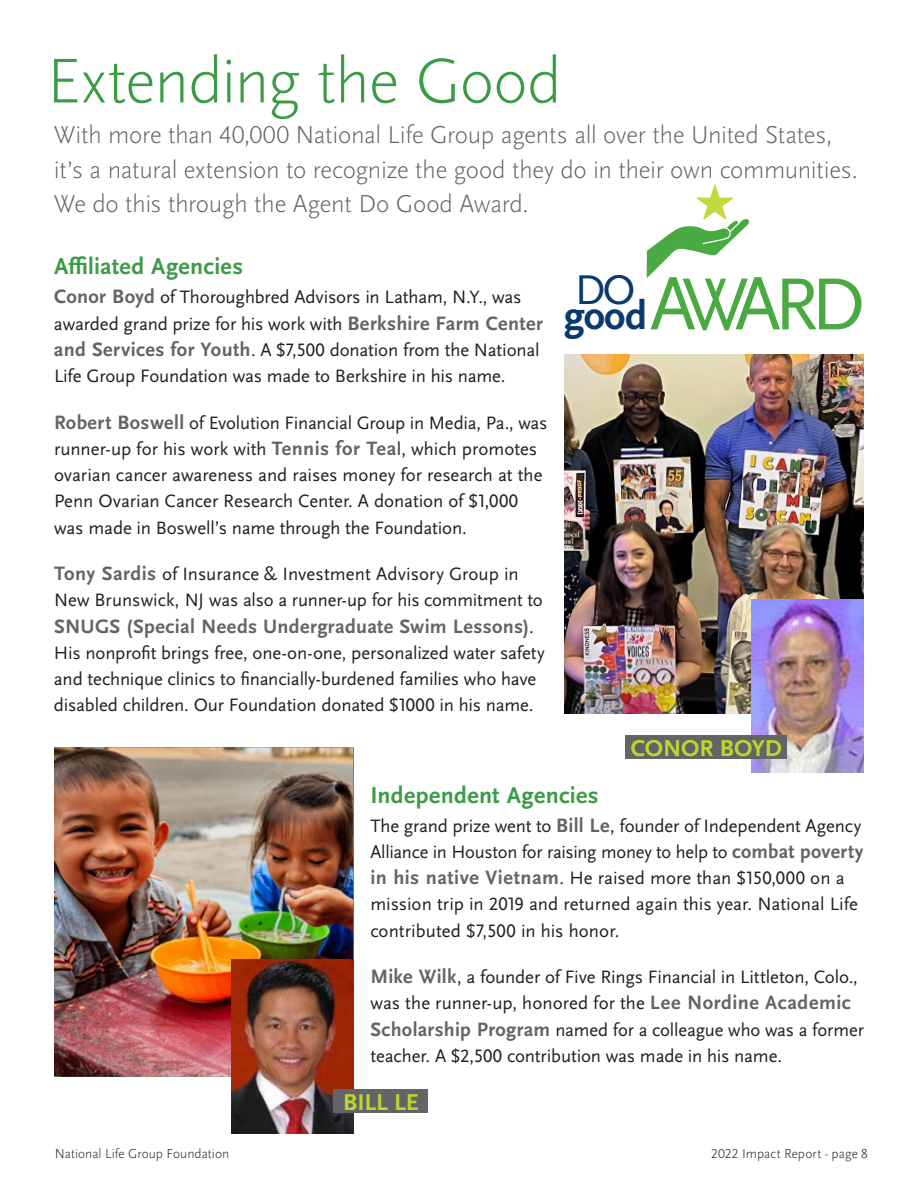
<style>
.page{position:relative;width:918px;height:1188px;background:#fff}
.page>*{position:absolute;margin:0;border:0;box-sizing:border-box;transform-origin:0 0}
.t1{font:76.8px "Scala Sans OT";letter-spacing:-.14em;color:#49aa42}
.t2{font:300 66px "Scala Sans OT";letter-spacing:-.015em;color:#3c9c46}
.t3{font:43.35px "Scala Sans OT";color:#0a396e}
.t4{font:700 41.4px "Scala Sans OT";letter-spacing:-.02em;color:#0a396e}
.t5{font:300 25.5px/34.5px "Scala Sans OT";letter-spacing:-.01em;color:#636466}
.t6{font:700 24px "Scala Sans OT";letter-spacing:.015em;color:#3c9c46}
.t7{font:700 24px "Scala Sans OT";letter-spacing:-.005em;color:#bcd631}
.t8{font:700 20.25px "Scala Sans OT";letter-spacing:.015em;color:#636466}
.t9{font:18.75px/26.2px "Scala Sans OT";letter-spacing:-.005em;color:#231f20}
.t10{font:300 13.5px "Scala Sans OT";color:#231f20}
.s1{font-weight:700;font-size:20.25px;color:#636466}
.s2{font-weight:400;font-size:18.75px;color:#231f20}
</style>
<div class="page">
<img style="left:54px;top:747px;width:299px;height:330px">
<img style="left:565px;top:354px;width:299px;height:360px">
<img style="left:231px;top:960px;width:122px;height:174px">
<img style="left:752px;top:599px;width:112px;height:173px">
<div style="left:625px;top:735px;width:162px;height:24px;background:#636466"></div>
<div style="left:334px;top:1090px;width:94px;height:23px;background:#636466"></div>
<svg style="left:646px;top:184px;width:104px;height:94px"></svg>
<h2 class="t2" style="left:46px;top:42px;width:517px">Extending the Good</h2>
<h3 class="t5" style="left:54px;top:118px;width:806px">With more than 40,000 National Life Group agents all over the United States, it’s a natural extension to recognize the good they do in their own communities.<br>We do this through the Agent Do Good Award.</h3>
<p class="t6" style="left:54px;top:252px;width:191px">Affiliated Agencies</p>
<p class="t9" style="left:54px;top:284px;width:491px"><span class="s1">Conor Boyd</span> of Thoroughbred Advisors in Latham, N.Y., was awarded grand prize for his work with <span class="s1">Berkshire Farm Center and Services for Youth</span>. A $7,500 donation from the National Life Group Foundation was made to Berkshire in his name.</p>
<p class="t9" style="left:54px;top:409px;width:495px"><span class="s1">Robert Boswell</span> of Evolution Financial Group in Media, Pa., was runner-up for his work with <span class="s1">Tennis for Tea</span>l, which promotes ovarian cancer awareness and raises money for research at the Penn Ovarian Cancer Research Center. A donation of $1,000 was made in Boswell’s name through the Foundation.</p>
<p class="t9" style="left:54px;top:561px;width:490px"><span class="s1">Tony Sardis</span> of Insurance &amp; Investment Advisory Group in<br>New Brunswick, NJ was also a runner-up for his commitment to</p>
<p class="t8" style="left:54px;top:614px;width:481px">SNUGS (Special Needs Undergraduate Swim Lessons)<span class="s2">.</span></p>
<p class="t9" style="left:54px;top:640px;width:492px">His nonprofit brings free, one-on-one, personalized water safety and technique clinics to financially-burdened families who have disabled children. Our Foundation donated $1000 in his name.</p>
<h1 class="t1" style="left:575px;top:259px;width:292px"><sup>DO</sup> AWARD</h1>
<h3 class="t3" style="left:575px;top:272px;width:62px">DO</h3>
<h3 class="t4" style="left:564px;top:291px;width:85px">good</h3>
<h3 class="t4" style="left:564px;top:298px;width:85px">good</h3>
<p class="t7" style="left:631px;top:734px;width:153px">CONOR BOYD</p>
<p class="t6" style="left:370px;top:781px;width:230px">Independent Agencies</p>
<p class="t9" style="left:370px;top:812px;width:495px">The grand prize went to <span class="s1">Bill Le</span>, founder of Independent Agency Alliance in Houston for raising money to help to <span class="s1">combat poverty in his native Vietnam</span>. He raised more than $150,000 on a mission trip in 2019 and returned again this year. National Life contributed $7,500 in his honor.</p>
<p class="t9" style="left:370px;top:964px;width:495px"><span class="s1">Mike Wilk</span>, a founder of Five Rings Financial in Littleton, Colo., was the runner-up, honored for the <span class="s1">Lee Nordine Academic Scholarship Program</span> named for a colleague who was a former teacher. A $2,500 contribution was made in his name.</p>
<p class="t7" style="left:343px;top:1088px;width:77px">BILL LE</p>
<p class="t10" style="left:55px;top:1145px;width:176px">National Life Group Foundation</p>
<p class="t10" style="left:711px;top:1145px;width:158px">2022 Impact Report - page 8</p>
</div>
